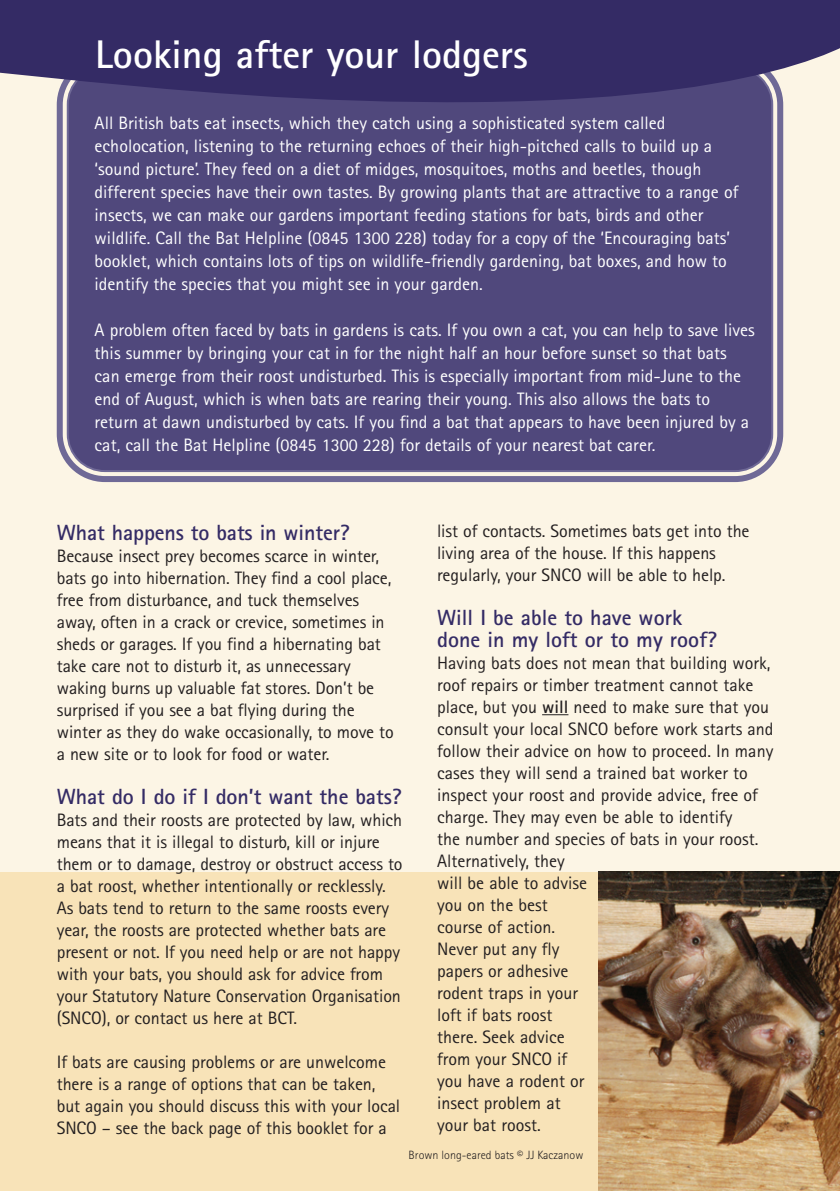
<style>
.page{position:relative;width:840px;height:1191px;background:#fff}
.page>*{position:absolute;margin:0;border:0;box-sizing:border-box;transform-origin:0 0}
.t1{font:700 40px "Rotis Sans Serif";color:#fff}
.t2{font:700 22px/22px "Rotis Sans Serif";letter-spacing:-.005em;color:#342b65}
.t3{font:18px/22px "Rotis Sans Serif";letter-spacing:-.005em;color:#231f20}
.t4{font:18px/23px "Rotis Sans Serif";color:#fff}
.t5{font:300 12px "Rotis Sans Serif";color:#231f20}
.s1{font-weight:700}
</style>
<div class="page">
<div style="left:0;top:0;width:839px;height:982px;background:#fcf5e5"></div>
<div style="left:0;top:872px;width:641px;height:319px;background:#f8e3b8"></div>
<svg style="left:56px;top:105px;width:728px;height:377px"></svg>
<div style="left:66px;top:105px;width:707px;height:368px;background:#50487c"></div>
<svg style="left:0;top:0;width:839px;height:105px;background:#41396e"></svg>
<svg style="left:542px;top:714px;width:26px;height:1px"></svg>
<img style="left:598px;top:871px;width:241px;height:320px">
<h1 class="t1" style="left:95px;top:41px;width:434px">Looking after your lodgers</h1>
<p class="t4" style="left:95px;top:113px;width:645px">All British bats eat insects, which they catch using a sophisticated system called echolocation, listening to the returning echoes of their high-pitched calls to build up a ‘sound picture’. They feed on a diet of midges, mosquitoes, moths and beetles, though different species have their own tastes. By growing plants that are attractive to a range of insects, we can make our gardens important feeding stations for bats, birds and other wildlife. Call the Bat Helpline (0845 1300 228) today for a copy of the ‘Encouraging bats’ booklet, which contains lots of tips on wildlife-friendly gardening, bat boxes, and how to identify the species that you might see in your garden.</p>
<p class="t4" style="left:95px;top:320px;width:661px">A problem often faced by bats in gardens is cats. If you own a cat, you can help to save lives this summer by bringing your cat in for the night half an hour before sunset so that bats can emerge from their roost undisturbed. This is especially important from mid-June to the end of August, which is when bats are rearing their young. This also allows the bats to return at dawn undisturbed by cats. If you find a bat that appears to have been injured by a cat, call the Bat Helpline (0845 1300 228) for details of your nearest bat carer.</p>
<p class="t2" style="left:57px;top:523px;width:294px">What happens to bats in winter?</p>
<p class="t3" style="left:57px;top:546px;width:338px">Because insect prey becomes scarce in winter, bats go into hibernation. They find a cool place, free from disturbance, and tuck themselves away, often in a crack or crevice, sometimes in sheds or garages. If you find a hibernating bat take care not to disturb it, as unnecessary waking burns up valuable fat stores. Don’t be surprised if you see a bat flying during the winter as they do wake occasionally, to move to a new site or to look for food or water.</p>
<p class="t2" style="left:57px;top:787px;width:346px">What do I do if I don’t want the bats?</p>
<p class="t3" style="left:57px;top:810px;width:347px">Bats and their roosts are protected by law, which means that it is illegal to disturb, kill or injure them or to damage, destroy or obstruct access to a bat roost, whether intentionally or recklessly.<br>As bats tend to return to the same roosts every year, the roosts are protected whether bats are present or not. If you need help or are not happy with your bats, you should ask for advice from your Statutory Nature Conservation Organisation (SNCO), or contact us here at BCT.</p>
<p class="t3" style="left:57px;top:1052px;width:345px">If bats are causing problems or are unwelcome there is a range of options that can be taken, but again you should discuss this with your local SNCO – see the back page of this booklet for a</p>
<p class="t3" style="left:437px;top:521px;width:314px">list of contacts. Sometimes bats get into the living area of the house. If this happens regularly, your SNCO will be able to help.</p>
<p class="t2" style="left:437px;top:608px;width:281px">Will I be able to have work done in my loft or to my roof?</p>
<p class="t3" style="left:437px;top:653px;width:338px">Having bats does not mean that building work, roof repairs or timber treatment cannot take place, but you <span class="s1">will</span> need to make sure that you consult your local SNCO before work starts and follow their advice on how to proceed. In many cases they will send a trained bat worker to inspect your roost and provide advice, free of charge. They may even be able to identify<br>the number and species of bats in your roost.<br>Alternatively, they<br>will be able to advise<br>you on the best<br>course of action.<br>Never put any fly<br>papers or adhesive<br>rodent traps in your<br>loft if bats roost<br>there. Seek advice<br>from your SNCO if<br>you have a rodent or<br>insect problem at<br>your bat roost.</p>
<p class="t5" style="left:408px;top:1150px;width:176px">Brown long-eared bats © JJ Kaczanow</p>
</div>
